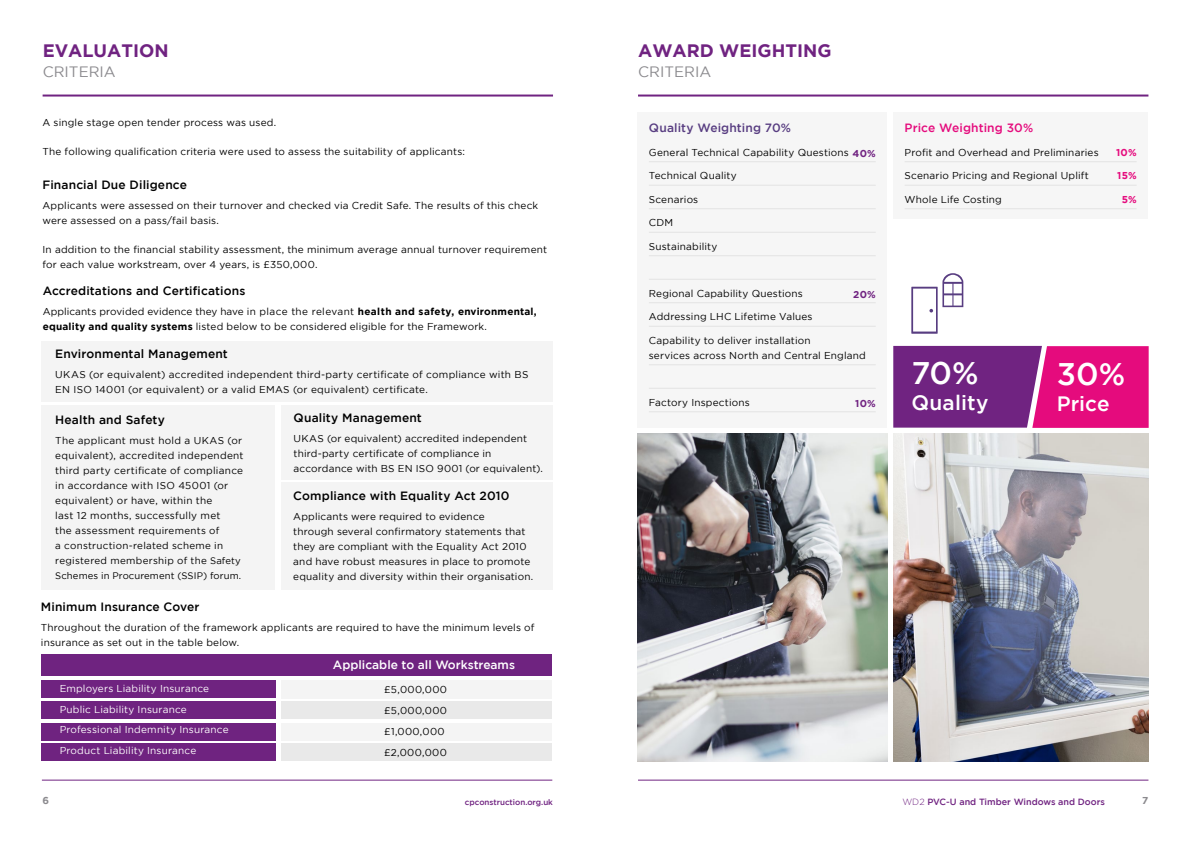
<style>
.page{position:relative;width:1191px;height:842px;background:#fff}
.page>*{position:absolute;margin:0;border:0;box-sizing:border-box;transform-origin:0 0}
.t1{font:500 31.2px "Gotham";color:#fff}
.t2{font:500 20.8px "Gotham";letter-spacing:.005em;color:#fff}
.t3{font:700 18px "Gotham";color:#702381}
.t4{font:15px "Gotham";color:#8b8a8e}
.t5{font:500 12px "Gotham";letter-spacing:.01em;color:#000}
.t6{font:500 12px "Gotham";color:#fff}
.t7{font:500 12px "Gotham";letter-spacing:.01em;color:#583d81}
.t8{font:500 12px "Gotham";letter-spacing:.005em;color:#e50b7d}
.t9{font:10px/15px "Gotham";letter-spacing:.02em;color:#000}
.t10{font:10px/20.7px "Gotham";letter-spacing:.015em;color:#fff}
.t11{font:700 10px "Gotham";color:#e50b7d}
.t12{font:700 10px "Gotham";color:#702381}
.t13{font:700 10px "Gotham";color:#8b8a8e}
.t14{font:9.8px/15px "Gotham";letter-spacing:.03em;color:#000}
.t15{font:9.5px "Gotham";letter-spacing:.01em;color:#000}
.t16{font:500 9px "Gotham";color:#702381}
.t17{font:500 8px "Gotham";color:#702381}
.s1{font-weight:700}
.s2{font-size:10px}
.s3{font-size:9.5px}
.s4{font-weight:700;color:#702381}
.s5{font-weight:300}
</style>
<div class="page">
<hr style="left:638px;top:780px;width:510px;height:1px;background:#702381">
<hr style="left:42px;top:780px;width:510px;height:1px;background:#702381">
<hr style="left:638px;top:95px;width:510px;height:2px;background:#702381">
<hr style="left:43px;top:95px;width:510px;height:2px;background:#702381">
<div style="left:637px;top:112px;width:250px;height:315px;background:#f6f6f6"></div>
<hr style="left:649px;top:161px;width:226px;height:1px;background:#e3e3e3">
<hr style="left:649px;top:185px;width:226px;height:1px;background:#e3e3e3">
<hr style="left:649px;top:208px;width:226px;height:1px;background:#e3e3e3">
<hr style="left:649px;top:232px;width:226px;height:1px;background:#e3e3e3">
<hr style="left:649px;top:255px;width:226px;height:1px;background:#e3e3e3">
<hr style="left:649px;top:279px;width:226px;height:1px;background:#e3e3e3">
<hr style="left:649px;top:302px;width:226px;height:1px;background:#e3e3e3">
<hr style="left:649px;top:326px;width:226px;height:1px;background:#e3e3e3">
<hr style="left:649px;top:364px;width:226px;height:1px;background:#e3e3e3">
<hr style="left:649px;top:388px;width:226px;height:1px;background:#e3e3e3">
<hr style="left:649px;top:411px;width:226px;height:1px;background:#e3e3e3">
<div style="left:893px;top:112px;width:255px;height:107px;background:#f6f6f6"></div>
<hr style="left:904px;top:161px;width:232px;height:1px;background:#e3e3e3">
<hr style="left:904px;top:185px;width:232px;height:1px;background:#e3e3e3">
<hr style="left:904px;top:208px;width:232px;height:1px;background:#e3e3e3">
<svg style="left:893px;top:346px;width:255px;height:82px;background:#a41f83"></svg>
<svg style="left:911px;top:273px;width:52px;height:61px"></svg>
<div style="left:41px;top:654px;width:511px;height:22px;background:#6f2380"></div>
<div style="left:41px;top:680px;width:235px;height:18px;background:#6f2380"></div>
<div style="left:41px;top:701px;width:235px;height:18px;background:#6f2380"></div>
<div style="left:41px;top:722px;width:235px;height:18px;background:#6f2380"></div>
<div style="left:41px;top:743px;width:235px;height:18px;background:#6f2380"></div>
<div style="left:281px;top:680px;width:271px;height:18px;background:#f4f4f4"></div>
<div style="left:281px;top:701px;width:271px;height:18px;background:#e9e9e9"></div>
<div style="left:281px;top:743px;width:271px;height:18px;background:#e9e9e9"></div>
<div style="left:281px;top:723px;width:271px;height:17px;background:#f4f4f4"></div>
<img style="left:638px;top:433px;width:249px;height:328px">
<img style="left:893px;top:433px;width:255px;height:328px">
<div style="left:41px;top:405px;width:234px;height:185px;background:#f4f4f4"></div>
<div style="left:41px;top:341px;width:512px;height:61px;background:#f4f4f4"></div>
<div style="left:281px;top:405px;width:272px;height:75px;background:#f4f4f4"></div>
<div style="left:281px;top:482px;width:272px;height:108px;background:#f4f4f4"></div>
<h3 class="t3" style="left:43px;top:40px;width:127px">EVALUATION</h3>
<h3 class="t4" style="left:43px;top:64px;width:75px">CRITERIA</h3>
<p class="t9" style="left:43px;top:115px;width:235px">A single stage open tender process was used.</p>
<p class="t9" style="left:43px;top:144px;width:424px">The following qualification criteria were used to assess the suitability of applicants:</p>
<p class="t5" style="left:43px;top:178px;width:146px">Financial Due Diligence</p>
<p class="t9" style="left:43px;top:198px;width:497px">Applicants were assessed on their turnover and checked via Credit Safe. The results of this check were assessed on a pass/fail basis.</p>
<p class="t9" style="left:43px;top:242px;width:506px">In addition to the financial stability assessment, the minimum average annual turnover requirement for each value workstream, over 4 years, is £350,000.</p>
<p class="t5" style="left:43px;top:284px;width:204px">Accreditations and Certifications</p>
<p class="t9" style="left:43px;top:304px;width:495px">Applicants provided evidence they have in place the relevant <span class="s1">health and safety, environmental, equality and quality systems</span> listed below to be considered eligible for the Framework.</p>
<p class="t5" style="left:55px;top:347px;width:174px">Environmental Management</p>
<p class="t9" style="left:55px;top:367px;width:474px">UKAS (or equivalent) accredited independent third-party certificate of compliance with BS<br>EN ISO 14001 (or equivalent) or a valid EMAS (or equivalent) certificate.</p>
<p class="t5" style="left:55px;top:413px;width:111px">Health and Safety</p>
<p class="t9" style="left:55px;top:433px;width:190px">The applicant must hold a UKAS (or equivalent), accredited independent third party certificate of compliance in accordance with ISO 45001 (or equivalent) or have, within the<br>last 12 months, successfully met</p>
<p class="t14" style="left:55px;top:523px;width:187px"><span class="s2">the assessment</span> requirements of<br>a construction-related scheme in registered membership of the <span class="s3">Safety</span></p>
<p class="t15" style="left:55px;top:571px;width:187px">Schemes in Procurement (SSIP) forum.</p>
<p class="t5" style="left:293px;top:411px;width:130px">Quality Management</p>
<p class="t9" style="left:293px;top:430px;width:251px">UKAS (or equivalent) accredited independent third-party certificate of compliance in accordance with BS EN ISO 9001 (or equivalent).</p>
<p class="t5" style="left:293px;top:489px;width:217px">Compliance with Equality Act 2010</p>
<p class="t9" style="left:293px;top:509px;width:241px">Applicants were required to evidence<br>through several confirmatory statements that they are compliant with the Equality Act 2010 and have robust measures in place to promote equality and diversity within their organisation.</p>
<p class="t5" style="left:41px;top:599px;width:160px">Minimum Insurance Cover</p>
<p class="t9" style="left:41px;top:620px;width:495px">Throughout the duration of the framework applicants are required to have the minimum levels of insurance as set out in the table below.</p>
<p class="t6" style="left:333px;top:658px;width:184px">Applicable to all Workstreams</p>
<p class="t9" style="left:384px;top:678px;width:64px;line-height:21.2px">£5,000,000 £5,000,000 £1,000,000 £2,000,000</p>
<p class="t10" style="left:60px;top:678px;width:170px">Employers Liability Insurance<br>Public Liability Insurance<br>Professional Indemnity Insurance<br>Product Liability Insurance</p>
<h3 class="t3" style="left:638px;top:40px;width:195px">AWARD WEIGHTING</h3>
<h3 class="t4" style="left:638px;top:64px;width:75px">CRITERIA</h3>
<p class="t7" style="left:649px;top:121px;width:144px">Quality Weighting 70%</p>
<p class="t9" style="left:649px;top:145px;width:228px">General Technical Capability Questions <span class="s4">40%</span></p>
<p class="t9" style="left:649px;top:168px;width:89px">Technical Quality</p>
<p class="t9" style="left:649px;top:192px;width:51px">Scenarios</p>
<p class="t9" style="left:649px;top:215px;width:26px">CDM</p>
<p class="t9" style="left:649px;top:239px;width:70px">Sustainability</p>
<p class="t9" style="left:649px;top:286px;width:156px">Regional Capability Questions</p>
<p class="t9" style="left:649px;top:309px;width:165px">Addressing LHC Lifetime Values</p>
<p class="t9" style="left:649px;top:333px;width:218px">Capability to deliver installation<br>services across North and Central England</p>
<p class="t9" style="left:649px;top:395px;width:102px">Factory Inspections</p>
<p class="t12" style="left:853px;top:288px;width:24px">20%</p>
<p class="t12" style="left:855px;top:397px;width:22px">10%</p>
<p class="t8" style="left:904px;top:121px;width:130px">Price Weighting 30%</p>
<p class="t9" style="left:904px;top:145px;width:195px">Profit and Overhead and Preliminaries</p>
<p class="t9" style="left:904px;top:168px;width:186px">Scenario Pricing and Regional Uplift</p>
<p class="t9" style="left:904px;top:192px;width:99px">Whole Life Costing</p>
<p class="t11" style="left:1116px;top:146px;width:22px">10%</p>
<p class="t11" style="left:1117px;top:170px;width:21px">15%</p>
<p class="t11" style="left:1121px;top:193px;width:16px">5%</p>
<h1 class="t1" style="left:911px;top:355px;width:69px">70%</h1>
<h2 class="t2" style="left:911px;top:391px;width:79px">Quality</h2>
<h1 class="t1" style="left:1056px;top:356px;width:70px">30%</h1>
<h2 class="t2" style="left:1056px;top:392px;width:54px">Price</h2>
<p class="t13" style="left:43px;top:795px;width:8px">6</p>
<p class="t17" style="left:465px;top:797px;width:89px">cpconstruction.org.uk</p>
<p class="t16" style="left:902px;top:796px;width:204px"><span class="s5">WD2</span> PVC-U and Timber Windows and Doors</p>
<p class="t13" style="left:1142px;top:795px;width:8px">7</p>
</div>
